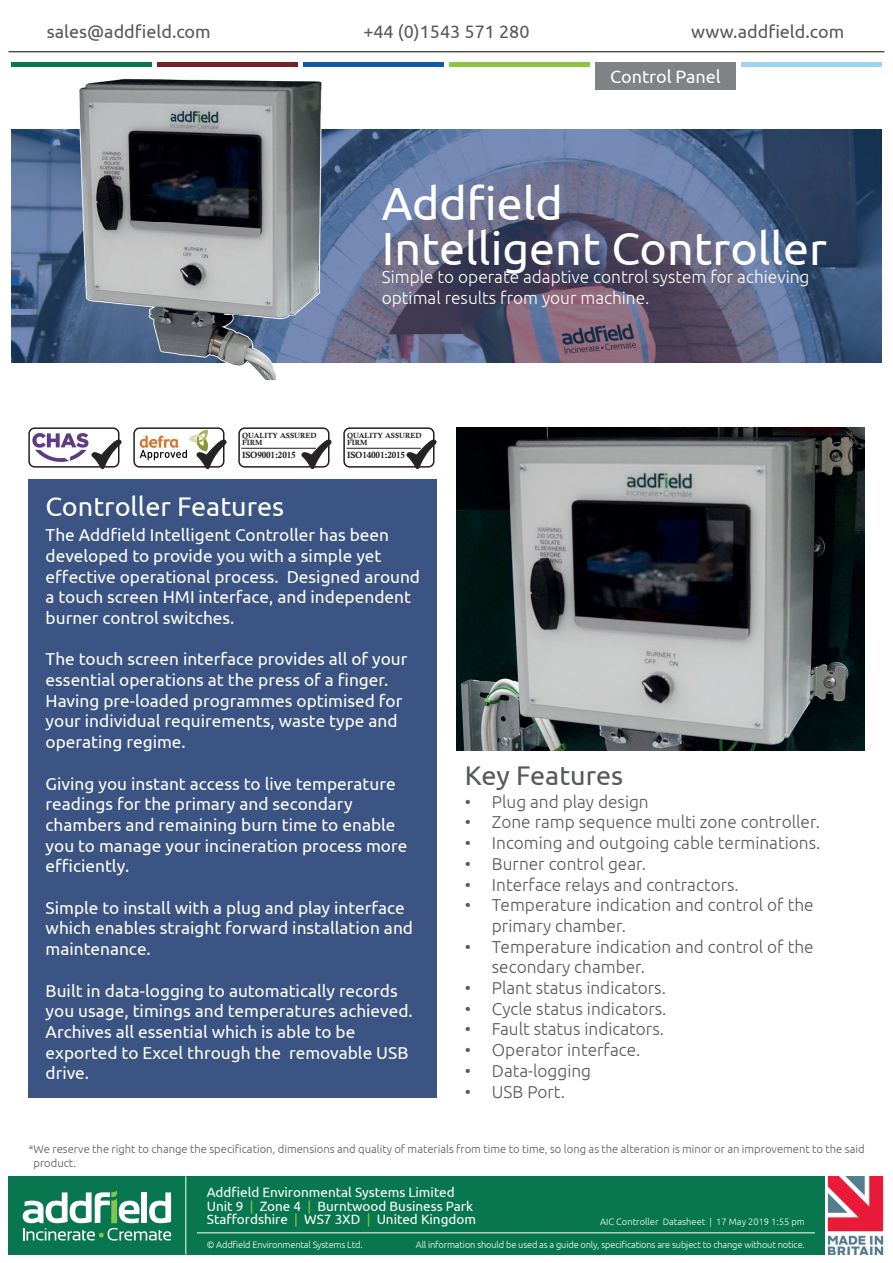
<style>
.page{position:relative;width:893px;height:1263px;background:#fff}
.page>*{position:absolute;margin:0;border:0;box-sizing:border-box;transform-origin:0 0}
.t1{font:46.5px/45px "Ubuntu";color:#fff}
.t2{font:27px "Ubuntu";color:#fff}
.t3{font:27px "Ubuntu";color:#57585a}
.t4{font:18px "Ubuntu";color:#57585a}
.t5{font:18px "Ubuntu";color:#fff}
.t6{font:17.25px/20.7px "Ubuntu";color:#fff}
.t7{font:300 17.25px/20.7px "Ubuntu";color:#57585a}
.t8{font:300 17.25px/20.7px "Ubuntu";color:#fff}
.t9{font:13.5px/13.5px "Ubuntu";color:#fff}
.t10{font:300 11.25px/13.5px "Ubuntu";color:#57585a}
.t11{font:300 9.3px "Ubuntu";letter-spacing:-.02em;color:#fff}
.t12{font:300 9.3px "Ubuntu";color:#fff}
.t13{font:9px "Calis MT Bol";letter-spacing:-.02em;color:#231f20}
.t14{font:7.5px/7.5px "Calis MT Bol";color:#231f20}
.s1{color:#8bc63e}
</style>
<div class="page">
<div style="left:238px;top:427px;width:91px;height:41px;border:2px solid #231f20;border-radius:6px"></div>
<hr style="left:241px;top:448px;width:75px;height:1px;background:#231f20">
<svg style="left:301px;top:440px;width:31px;height:29px"></svg>
<div style="left:343px;top:427px;width:91px;height:41px;border:2px solid #231f20;border-radius:6px"></div>
<hr style="left:346px;top:448px;width:75px;height:1px;background:#231f20">
<svg style="left:406px;top:440px;width:31px;height:29px"></svg>
<div style="left:133px;top:427px;width:91px;height:41px;border:2px solid #231f20;border-radius:6px"></div>
<svg style="left:140px;top:430px;width:87px;height:39px"></svg>
<div style="left:28px;top:427px;width:91px;height:41px;border:2px solid #231f20;border-radius:6px"></div>
<svg style="left:32px;top:433px;width:90px;height:36px"></svg>
<hr style="left:9px;top:51px;width:875px;height:1px;background:#231f20">
<hr style="left:11px;top:62px;width:141px;height:4px;background:#087750">
<hr style="left:157px;top:62px;width:141px;height:4px;background:#742225">
<hr style="left:303px;top:62px;width:141px;height:4px;background:#105ca2">
<hr style="left:449px;top:62px;width:141px;height:4px;background:#8bc63e">
<hr style="left:741px;top:62px;width:141px;height:4px;background:#9ed3f1">
<img style="left:11px;top:130px;width:871px;height:232px">
<img style="left:73px;top:78px;width:255px;height:52px">
<img style="left:229px;top:363px;width:48px;height:18px">
<img style="left:73px;top:362px;width:255px;height:1px">
<div style="left:28px;top:479px;width:409px;height:618px;background:#3b5483"></div>
<img style="left:456px;top:427px;width:409px;height:323px">
<div style="left:595px;top:62px;width:141px;height:28px;background:#808285"></div>
<div style="left:9px;top:1176px;width:816px;height:78px;background:#087750"></div>
<img style="left:827px;top:1176px;width:57px;height:78px">
<svg style="left:23px;top:1190px;width:149px;height:50px"></svg>
<hr style="left:185px;top:1176px;width:1px;height:78px;background:#fff">
<hr style="left:197px;top:1232px;width:618px;height:1px;background:#fff">
<p class="t4" style="left:47px;top:21px;width:165px">sales@addfield.com</p>
<p class="t4" style="left:363px;top:21px;width:168px">+44 (0)1543 571 280</p>
<p class="t4" style="left:691px;top:21px;width:154px">www.addfield.com</p>
<p class="t5" style="left:610px;top:66px;width:112px">Control Panel</p>
<h1 class="t1" style="left:382px;top:179px;width:447px">Addfield<br>Intelligent Controller</h1>
<p class="t8" style="left:382px;top:266px;width:429px">Simple to operate adaptive control system for achieving optimal results from your machine.</p>
<p class="t14" style="left:242px;top:431px;width:76px">QUALITY ASSURED<br>FIRM</p>
<p class="t13" style="left:242px;top:449px;width:55px">ISO9001:2015</p>
<p class="t14" style="left:347px;top:431px;width:76px">QUALITY ASSURED<br>FIRM</p>
<p class="t13" style="left:347px;top:449px;width:59px">ISO14001:2015</p>
<h2 class="t2" style="left:46px;top:490px;width:240px">Controller Features</h2>
<p class="t6" style="left:46px;top:524px;width:376px">The Addfield Intelligent Controller has been developed to provide you with a simple yet effective operational process. Designed around a touch screen HMI interface, and independent burner control switches.</p>
<p class="t6" style="left:46px;top:648px;width:363px">The touch screen interface provides all of your essential operations at the press of a finger.<br>Having pre-loaded programmes optimised for your individual requirements, waste type and operating regime.</p>
<p class="t6" style="left:46px;top:772px;width:363px">Giving you instant access to live temperature readings for the primary and secondary chambers and remaining burn time to enable you to manage your incineration process more efficiently.</p>
<p class="t6" style="left:46px;top:897px;width:369px">Simple to install with a plug and play interface which enables straight forward installation and maintenance.</p>
<p class="t6" style="left:46px;top:979px;width:369px">Built in data-logging to automatically records you usage, timings and temperatures achieved.<br>Archives all essential which is able to be exported to Excel through the removable USB drive.</p>
<h2 class="t3" style="left:465px;top:759px;width:160px">Key Features</h2>
<p class="t7" style="left:465px;top:791px;width:185px">• Plug and play design</p>
<p class="t7" style="left:465px;top:811px;width:357px">• Zone ramp sequence multi zone controller.</p>
<p class="t7" style="left:465px;top:832px;width:357px">• Incoming and outgoing cable terminations.</p>
<p class="t7" style="left:465px;top:853px;width:183px">• Burner control gear.</p>
<p class="t7" style="left:465px;top:874px;width:275px">• Interface relays and contractors.</p>
<p class="t7" style="left:492px;top:894px;width:323px;text-indent:-27px">• Temperature indication and control of the primary chamber.</p>
<p class="t7" style="left:492px;top:936px;width:323px;text-indent:-27px">• Temperature indication and control of the secondary chamber.</p>
<p class="t7" style="left:465px;top:977px;width:203px">• Plant status indicators.</p>
<p class="t7" style="left:465px;top:998px;width:203px">• Cycle status indicators.</p>
<p class="t7" style="left:465px;top:1018px;width:201px">• Fault status indicators.</p>
<p class="t7" style="left:465px;top:1039px;width:177px">• Operator interface.</p>
<p class="t7" style="left:465px;top:1060px;width:128px">• Data-logging</p>
<p class="t7" style="left:465px;top:1081px;width:102px">• USB Port.</p>
<p class="t10" style="left:33px;top:1142px;width:833px;text-indent:-5px">*We reserve the right to change the specification, dimensions and quality of materials from time to time, so long as the alteration is minor or an improvement to the said product.</p>
<p class="t9" style="left:207px;top:1185px;width:271px">Addfield Environmental Systems Limited<br>Unit 9 <span class="s1">|</span> Zone 4 <span class="s1">|</span> Burntwood Business Park<br>Staffordshire <span class="s1">|</span> WS7 3XD <span class="s1">|</span> United Kingdom</p>
<p class="t12" style="left:600px;top:1216px;width:206px">AIC Controller Datasheet | 17 May 2019 1:55 pm</p>
<p class="t11" style="left:207px;top:1239px;width:157px">© Addfield Environmental Systems Ltd.</p>
<p class="t11" style="left:416px;top:1239px;width:390px">All information should be used as a guide only, specifications are subject to change without notice.</p>
</div>
